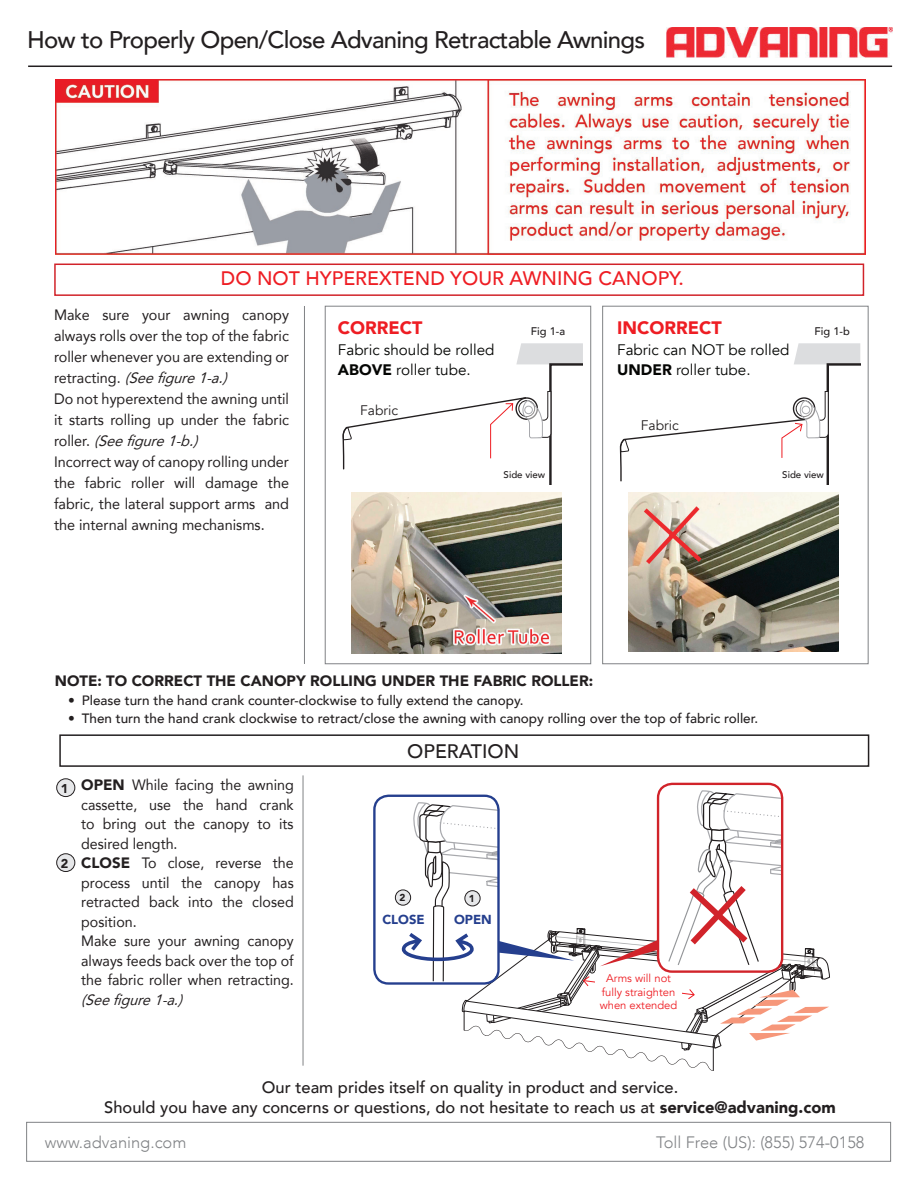
<style>
.page{position:relative;width:918px;height:1188px;background:#fff}
.page>*{position:absolute;margin:0;border:0;box-sizing:border-box;transform-origin:0 0}
.t1{font:500 24px "Avenir";letter-spacing:-.03em;color:#231f20}
.t2{font:500 19.5px "Avenir";color:#ee1d23}
.t3{font:500 19.5px "Avenir";color:#231f20}
.t4{font:900 18px "Avenir";color:#ee1d23}
.t5{font:500 16.5px/19.5px "Avenir";color:#231f20;text-align:center}
.t6{font:300 16.5px "Avenir";color:#808285}
.t7{font:15.3px/20.7px "Avenir";color:#040503}
.t8{font:15px/21px "Avenir";color:#231f20;scale:.96 1}
.t9{font:15px/19.5px "Avenir";color:#231f20;scale:.95 1}
.t10{font:900 15px "Avenir";color:#231f20}
.t11{font:italic 15px "Avenir";color:#231f20;scale:.95 1}
.t12{font:13.8px "Avenir";color:#231f20}
.t13{font:500 13.5px "Avenir";color:#231f20}
.t14{font:900 13.05px "Avenir";color:#253f8e}
.t15{font:900 12.75px "Avenir";color:#231f20}
.t16{font:11.25px/13.5px "Avenir";color:#ee1d23;text-align:center}
.t17{font:500 11.1px "Avenir";color:#231f20}
.t18{font:900 10.05px "Avenir";color:#231f20}
.t19{font:500 9.75px "Avenir";color:#231f20}
.s1{font-style:italic}
.s2{font-weight:900}
</style>
<div class="page">
<hr style="left:28px;top:66px;width:864px;height:1px;background:#231f20">
<div style="left:26px;top:1122px;width:865px;height:40px;border:1px solid #808285"></div>
<img style="left:666px;top:27px;width:226px;height:30px">
<hr style="left:304px;top:306px;width:1px;height:358px;background:#808285">
<div style="left:54px;top:264px;width:810px;height:32px;border:2px solid #d1232a"></div>
<div style="left:59px;top:734px;width:810px;height:33px;border:2px solid #231f20"></div>
<hr style="left:303px;top:775px;width:1px;height:291px;background:#808285">
<div style="left:57px;top:779px;width:18px;height:18px;background:#e6e7e9;border-radius:50%"></div>
<div style="left:56px;top:778px;width:19px;height:19px;border:1px solid #231f20;border-radius:50%"></div>
<div style="left:57px;top:854px;width:18px;height:18px;background:#e6e7e9;border-radius:50%"></div>
<div style="left:56px;top:853px;width:19px;height:19px;border:1px solid #231f20;border-radius:50%"></div>
<img style="left:55px;top:79px;width:810px;height:176px">
<svg style="left:342px;top:343px;width:518px;height:728px"></svg>
<div style="left:465px;top:891px;width:15px;height:15px;background:#e6e7e9;border-radius:50%"></div>
<div style="left:465px;top:890px;width:15px;height:16px;border:1px solid #231f20;border-radius:50%"></div>
<div style="left:395px;top:890px;width:16px;height:15px;background:#e6e7e9;border-radius:50%"></div>
<div style="left:395px;top:890px;width:16px;height:15px;border:1px solid #231f20;border-radius:50%"></div>
<h1 class="t1" style="left:27px;top:19px;width:620px">How to Properly Open/Close Advaning Retractable Awnings</h1>
<h2 class="t2" style="left:221px;top:262px;width:464px">DO NOT HYPEREXTEND YOUR AWNING CANOPY.</h2>
<p class="t8" style="left:54px;top:304px;width:246px">Make sure your awning canopy always rolls over the top of the fabric roller whenever you are extending or re t r a ct i n g . <span class="s1">(Seefigure1-a.)<br></span>Do not hyperextend the awning until it starts rolling up under the fabric r o l l e r. <span class="s1">(Seefigure1-b.)<br></span>Incorrect way of canopy rolling under the fabric roller will damage the fabric, the lateral support arms and the internal awning mechanisms.</p>
<p class="t4" style="left:338px;top:312px;width:86px">CORRECT</p>
<p class="t7" style="left:338px;top:339px;width:158px">Fabric should be rolled<br><span class="s2">ABOVE</span> roller tube.</p>
<p class="t12" style="left:360px;top:402px;width:39px">Fabric</p>
<p class="t4" style="left:617px;top:312px;width:106px">INCORRECT</p>
<p class="t7" style="left:617px;top:339px;width:174px">Fabric can NOT be rolled<br><span class="s2">UNDER</span> roller tube.</p>
<p class="t17" style="left:531px;top:322px;width:36px">Fig 1-a</p>
<p class="t17" style="left:815px;top:322px;width:37px">Fig 1-b</p>
<p class="t12" style="left:641px;top:417px;width:39px">Fabric</p>
<p class="t19" style="left:504px;top:466px;width:43px">Side view</p>
<p class="t19" style="left:782px;top:466px;width:43px">Side view</p>
<p class="t10" style="left:55px;top:668px;width:540px">NOTE: TO CORRECT THE CANOPY ROLLING UN DER THE FABRIC ROLLER:</p>
<p class="t13" style="left:68px;top:689px;width:457px">• Please turn the hand crank counter-clockwise to fully extend the canopy.</p>
<p class="t13" style="left:68px;top:707px;width:692px">• Then turn the hand crank clockwise to retract/close the awning with canopy rolling over the top of fabric roller.</p>
<p class="t15" style="left:61px;top:777px;width:9px">1</p>
<p class="t15" style="left:61px;top:852px;width:9px">2</p>
<p class="t9" style="left:81px;top:775px;width:225px;text-indent:51px">While facing the awning cassette, use the hand crank to bring out the canopy to its desired length.<br><span class="s2">CLOSE</span> To close, reverse the process until the canopy has retracted back into the closed position.<br>Make sure your awning canopy always feeds back over the top of the fabric roller when retracting.</p>
<p class="t11" style="left:81px;top:988px;width:115px">(Seefigure1-a.)</p>
<p class="t10" style="left:81px;top:772px;width:33px">OPEN</p>
<h2 class="t3" style="left:407px;top:734px;width:113px">OPERATION</h2>
<p class="t18" style="left:399px;top:889px;width:7px">2</p>
<p class="t18" style="left:469px;top:890px;width:7px">1</p>
<p class="t14" style="left:382px;top:909px;width:44px">CLOSE</p>
<p class="t14" style="left:454px;top:909px;width:39px">OPEN</p>
<p class="t16" style="left:600px;top:972px;width:79px">Arms will not fully straighten when extended</p>
<p class="t5" style="left:104px;top:1077px;width:733px">Our team prides itself on quality in product and service.<br>Should you have any concerns or questions, do not hesitate to reach us at <span class="s2">SERVICE@ADVANING.COM</span></p>
<p class="t6" style="left:45px;top:1133px;width:143px">www.advaning.com</p>
<p class="t6" style="left:656px;top:1133px;width:210px">Toll Free (US): (855) 574-0158</p>
</div>
